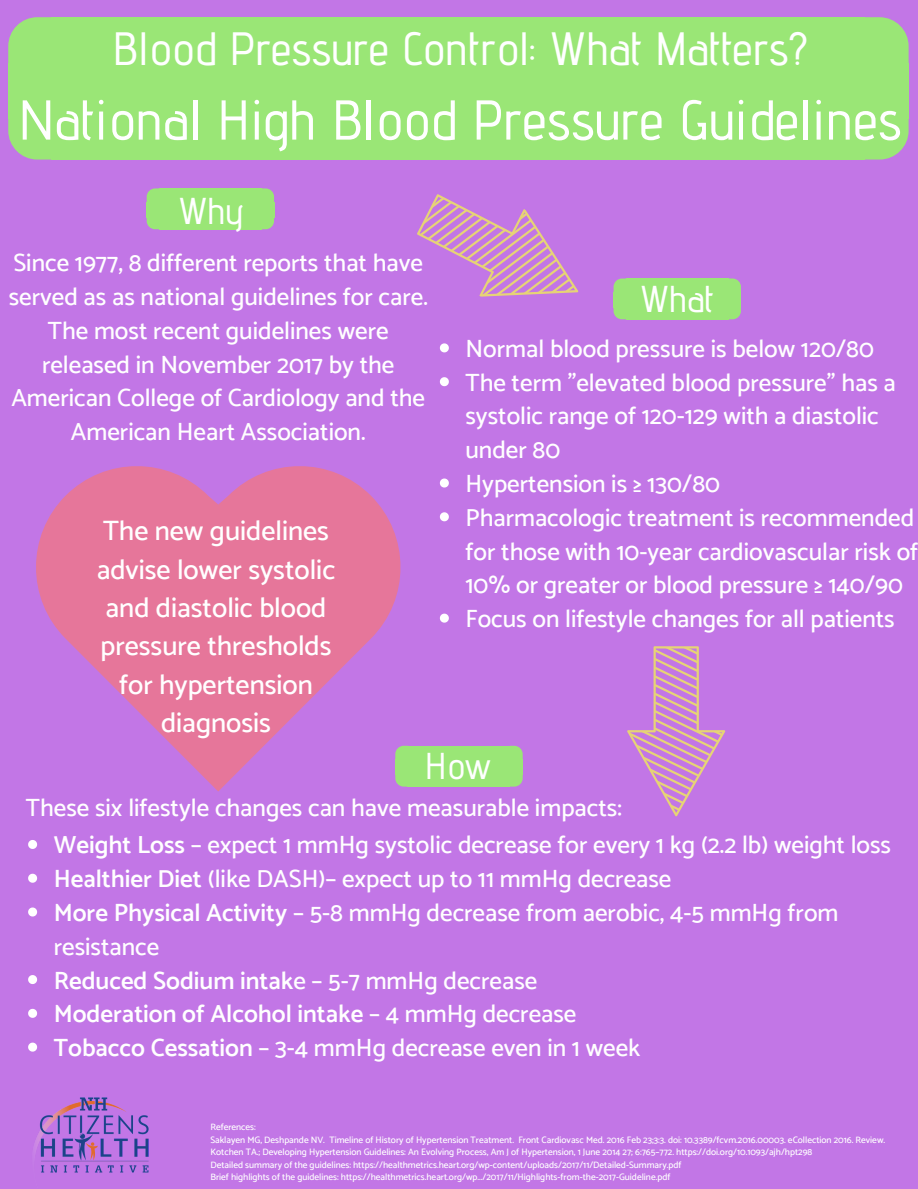
<style>
.page{position:relative;width:918px;height:1189px;background:#fff}
.page>*{position:absolute;margin:0;border:0;box-sizing:border-box;transform-origin:0 0}
.t1{font:500 55.95px "Advent Pro";color:#fff}
.t2{font:500 46.65px "Advent Pro";color:#fff}
.t3{font:500 37.35px "Advent Pro";color:#fff}
.t4{font:500 27.9px/38.2px "Catamaran";color:#fff;text-align:center}
.t5{font:500 24.9px/33.8px "Catamaran";color:#fff}
.t6{font:500 9.3px/12.3px "Catamaran";color:#fff}
.s1{font-weight:600}
</style>
<div class="page">
<div style="left:0;top:0;width:918px;height:1188px;background:#c276e6"></div>
<svg style="left:865px;top:17px;width:44px;height:46px;background:#9eda81"></svg>
<div style="left:864px;top:63px;width:45px;height:56px;background:#9ae676"></div>
<div style="left:52px;top:63px;width:813px;height:56px;background:#9ae676"></div>
<div style="left:52px;top:17px;width:813px;height:48px;background:#9ae676"></div>
<svg style="left:8px;top:17px;width:44px;height:46px;background:#9dda81"></svg>
<div style="left:8px;top:63px;width:45px;height:56px;background:#9ae676"></div>
<div style="left:52px;top:118px;width:813px;height:41px;background:#9ae676"></div>
<svg style="left:8px;top:119px;width:44px;height:40px;background:#9eda81"></svg>
<svg style="left:865px;top:119px;width:44px;height:40px;background:#9eda81"></svg>
<svg style="left:510px;top:745px;width:13px;height:13px"></svg>
<div style="left:510px;top:758px;width:13px;height:16px;background:#9ae676"></div>
<div style="left:408px;top:758px;width:102px;height:16px;background:#9ae676"></div>
<div style="left:408px;top:745px;width:102px;height:14px;background:#9ae676"></div>
<svg style="left:400px;top:745px;width:8px;height:13px"></svg>
<div style="left:395px;top:758px;width:13px;height:16px;background:#9ae676"></div>
<div style="left:408px;top:774px;width:102px;height:12px;background:#9ae676"></div>
<svg style="left:400px;top:774px;width:8px;height:12px"></svg>
<svg style="left:510px;top:774px;width:13px;height:12px"></svg>
<svg style="left:261px;top:188px;width:13px;height:14px"></svg>
<div style="left:261px;top:202px;width:13px;height:15px;background:#9ae676"></div>
<div style="left:159px;top:202px;width:102px;height:15px;background:#9ae676"></div>
<div style="left:159px;top:188px;width:102px;height:14px;background:#9ae676"></div>
<svg style="left:147px;top:188px;width:12px;height:14px"></svg>
<div style="left:147px;top:202px;width:13px;height:15px;background:#9ae676"></div>
<div style="left:159px;top:217px;width:102px;height:12px;background:#9ae676"></div>
<svg style="left:147px;top:217px;width:12px;height:12px"></svg>
<svg style="left:261px;top:217px;width:13px;height:12px"></svg>
<svg style="left:728px;top:278px;width:13px;height:14px"></svg>
<div style="left:728px;top:292px;width:13px;height:15px;background:#9ae676"></div>
<div style="left:626px;top:292px;width:102px;height:15px;background:#9ae676"></div>
<div style="left:626px;top:278px;width:102px;height:14px;background:#9ae676"></div>
<svg style="left:614px;top:278px;width:12px;height:14px"></svg>
<div style="left:614px;top:292px;width:13px;height:15px;background:#9ae676"></div>
<div style="left:626px;top:307px;width:102px;height:12px;background:#9ae676"></div>
<svg style="left:614px;top:307px;width:12px;height:12px"></svg>
<svg style="left:728px;top:307px;width:13px;height:12px"></svg>
<svg style="left:440px;top:343px;width:9px;height:9px"></svg>
<svg style="left:440px;top:377px;width:9px;height:9px"></svg>
<svg style="left:440px;top:478px;width:9px;height:9px"></svg>
<svg style="left:440px;top:512px;width:9px;height:9px"></svg>
<svg style="left:440px;top:613px;width:9px;height:9px"></svg>
<svg style="left:28px;top:840px;width:9px;height:8px"></svg>
<svg style="left:28px;top:873px;width:9px;height:9px"></svg>
<svg style="left:28px;top:907px;width:9px;height:9px"></svg>
<svg style="left:28px;top:975px;width:9px;height:8px"></svg>
<svg style="left:28px;top:1008px;width:9px;height:9px"></svg>
<svg style="left:28px;top:1042px;width:9px;height:9px"></svg>
<svg style="left:36px;top:466px;width:364px;height:325px;fill:#e6769a"></svg>
<svg style="left:417px;top:194px;width:162px;height:103px"></svg>
<svg style="left:627px;top:646px;width:98px;height:170px"></svg>
<img style="left:33px;top:1097px;width:116px;height:76px">
<h2 class="t2" style="left:113px;top:20px;width:697px">Blood Pressure Control: What Matters?</h2>
<h1 class="t1" style="left:18px;top:86px;width:885px">National High Blood Pressure Guidelines</h1>
<h3 class="t3" style="left:177px;top:188px;width:68px">Why</h3>
<p class="t5" style="left:9px;top:246px;width:421px;text-align:center">Since 1977, 8 different reports that have served as as national guidelines for care.<br>The most recent guidelines were released in November 2017 by the American College of Cardiology and the American Heart Association.</p>
<p class="t4" style="left:97px;top:511px;width:240px">The new guidelines advise lower systolic and diastolic blood pressure thresholds for hypertension diagnosis</p>
<h3 class="t3" style="left:639px;top:276px;width:77px">What</h3>
<p class="t5" style="left:465px;top:331px;width:454px">Normal blood pressure is below 120/80<br>The term "elevated blood pressure" has a systolic range of 120-129 with a diastolic under 80<br>Hypertension is ≥ 130/80<br>Pharmacologic treatment is recommended for those with 10-year cardiovascular risk of 10% or greater or blood pressure ≥ 140/90<br>Focus on lifestyle changes for all patients</p>
<h3 class="t3" style="left:425px;top:742px;width:68px">How</h3>
<p class="t5" style="left:54px;top:788px;width:839px;line-height:37.2px;text-indent:-28px">These six lifestyle changes can have measurable impacts:<br><span class="s1">Weight Loss</span> – expect 1 mmHg systolic decrease for every 1 kg (2.2 lb) weight loss</p>
<p class="t5" style="left:54px;top:861px;width:786px"><span class="s1">Healthier Diet</span> (like DASH)– expect up to 11 mmHg decrease<br><span class="s1">More Physical Activity</span> – 5-8 mmHg decrease from aerobic, 4-5 mmHg from resistance<br><span class="s1">Reduced Sodium intak</span>e – 5-7 mmHg decrease<br><span class="s1">Moderation of Alcohol intake</span> – 4 mmHg decrease<br><span class="s1">Tobacco Cessation</span> – 3-4 mmHg decrease even in 1 week</p>
<p class="t6" style="left:210px;top:1120px;width:676px">References:<br>Saklayen MG, Deshpande NV. Timeline of History of Hypertension Treatment. Front Cardiovasc Med. 2016 Feb 23;3:3. doi: 10.3389/fcvm.2016.00003. eCollection 2016. Review.<br>Kotchen TA.; Developing Hypertension Guidelines: An Evolving Process, Am J of Hypertension, 1 June 2014 27; 6:765–772. https://doi.org/10.1093/ajh/hpt298<br>Detailed summary of the guidelines: https://healthmetrics.heart.org/wp-content/uploads/2017/11/Detailed-Summary.pdf<br>Brief highlights of the guidelines: https://healthmetrics.heart.org/wp.../2017/11/Highlights-from-the-2017-Guideline.pdf</p>
</div>
